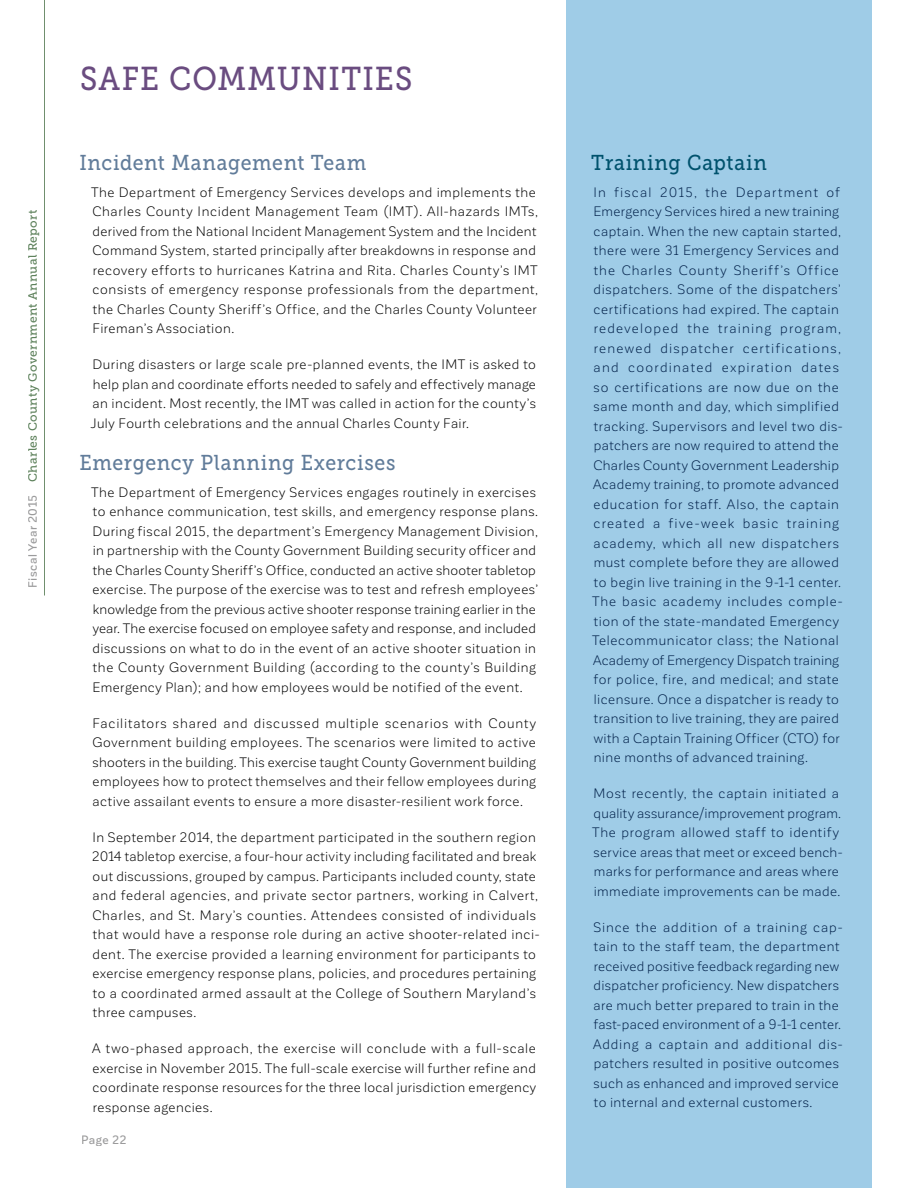
<style>
.page{position:relative;width:918px;height:1188px;background:#fff}
.page>*{position:absolute;margin:0;border:0;box-sizing:border-box;transform-origin:0 0}
.Page_Heading{font:33px "Museo Slab 500";letter-spacing:.04em;color:#6a4c80;scale:.91 1}
.Article_Title_-_1_Co{font:21.45px "Museo Slab 500";letter-spacing:.03em;color:#617c9a;scale:.91 1}
.Article_Title_-_1_Co-2{font:21.45px "Museo Slab 500";letter-spacing:.04em;color:#00526d;scale:.91 1}
.Article_Text_-_1_Col{font:13.5px/19.5px "Corporative Sans";letter-spacing:.04em;color:#000}
.Article_Text_-_1_Col-2{font:13.5px/19.5px "Corporative Sans";letter-spacing:.045em;color:#001f48}
.t1{font:12px "Museo Slab 500";letter-spacing:.03em;color:#5d815b}
.t2{font:500 12px "Corporative Sans";letter-spacing:.035em;color:#9b9b9c}
.s1{font-family:"Corporative Sans";font-weight:500;color:#9b9b9c}
</style>
<div class="page">
<div style="left:567px;top:0;width:305px;height:1188px;background:#9fcce7"></div>
<hr style="left:44px;top:0;width:1px;height:596px;background:#5d815b">
<p class="t1" style="left:26px;top:588px;width:380px;rotate:-90deg"><span class="s1">Fiscal Year 2015</span> Charles County Government Annual Report</p>
<p class="Page_Heading" style="left:80px;top:60px;width:367px">SAFE COMMUNITIES</p>
<p class="Article_Title_-_1_Co" style="left:80px;top:151px;width:317px">Incident Management Team</p>
<p class="Article_Text_-_1_Col" style="left:91px;top:183px;width:448px">The Department of Emergency Services develops and implements the Charles County Incident Management Team (IMT). All-hazards IMTs, derived from the National Incident Management System and the Incident Command System, started principally after breakdowns in response and recovery efforts to hurricanes Katrina and Rita. Charles County’s IMT consists of emergency response professionals from the department, the Charles County Sheriff’s Office, and the Charles County Volunteer Fireman’s Association.</p>
<p class="Article_Text_-_1_Col" style="left:91px;top:355px;width:447px;text-align:justify">During disasters or large scale pre-planned events, the IMT is asked to help plan and coordinate efforts needed to safely and effectively manage an incident. Most recently, the IMT was called in action for the county’s July Fourth celebrations and the annual Charles County Fair.</p>
<p class="Article_Title_-_1_Co" style="left:80px;top:451px;width:349px">Emergency Planning Exercises</p>
<p class="Article_Text_-_1_Col" style="left:91px;top:483px;width:448px">The Department of Emergency Services engages routinely in exercises to enhance communication, test skills, and emergency response plans.<br>During fiscal 2015, the department’s Emergency Management Division, in partnership with the County Government Building security officer and the Charles County Sheriff’s Office, conducted an active shooter tabletop exercise. The purpose of the exercise was to test and refresh employees’ knowledge from the previous active shooter response training earlier in the year. The exercise focused on employee safety and response, and included discussions on what to do in the event of an active shooter situation in the County Government Building (according to the county’s Building Emergency Plan); and how employees would be notified of the event.</p>
<p class="Article_Text_-_1_Col" style="left:92px;top:714px;width:445px;text-align:justify">Facilitators shared and discussed multiple scenarios with County Government building employees. The scenarios were limited to active shooters in the building. This exercise taught County Government building employees how to protect themselves and their fellow employees during active assailant events to ensure a more disaster-resilient work force.</p>
<p class="Article_Text_-_1_Col" style="left:92px;top:828px;width:450px">In September 2014, the department participated in the southern region 2014 tabletop exercise, a four-hour activity including facilitated and break out discussions, grouped by campus. Participants included county, state and federal agencies, and private sector partners, working in Calvert, Charles, and St. Mary’s counties. Attendees consisted of individuals that would have a response role during an active shooter-related inci&shy;dent. The exercise provided a learning environment for participants to exercise emergency response plans, policies, and procedures pertaining to a coordinated armed assault at the College of Southern Maryland’s three campuses.</p>
<p class="Article_Text_-_1_Col" style="left:92px;top:1039px;width:445px;text-align:justify">A two-phased approach, the exercise will conclude with a full-scale exercise in November 2015. The full-scale exercise will further refine and coordinate response resources for the three local jurisdiction emergency response agencies.</p>
<p class="t2" style="left:81px;top:1133px;width:47px">Page 22</p>
<p class="Article_Title_-_1_Co-2" style="left:591px;top:151px;width:195px">Training Captain</p>
<p class="Article_Text_-_1_Col-2" style="left:592px;top:183px;width:252px">In fiscal 2015, the Department of Emergency Services hired a new training captain. When the new captain started, there were 31 Emergency Services and the Charles County Sheriff’s Office dispatchers. Some of the dispatchers’ certifications had expired. The captain redeveloped the training program, renewed dispatcher certifications, and coordinated expiration dates so certifications are now due on the same month and day, which simplified tracking. Supervisors and level two dis&shy;patchers are now required to attend the Charles County Government Leadership Academy training, to promote advanced education for staff. Also, the captain created a five-week basic training academy, which all new dispatchers must complete before they are allowed to begin live training in the 9-1-1 center.<br>The basic academy includes comple&shy;tion of the state-mandated Emergency Telecommunicator class; the National Academy of Emergency Dispatch training for police, fire, and medical; and state licensure. Once a dispatcher is ready to transition to live training, they are paired with a Captain Training Officer (CTO) for nine months of advanced training.</p>
<p class="Article_Text_-_1_Col-2" style="left:592px;top:784px;width:252px">Most recently, the captain initiated a quality assurance/improvement program.<br>The program allowed staff to identify service areas that meet or exceed bench&shy;marks for performance and areas where immediate improvements can be made.</p>
<p class="Article_Text_-_1_Col-2" style="left:593px;top:918px;width:251px">Since the addition of a training cap&shy;tain to the staff team, the department received positive feedback regarding new dispatcher proficiency. New dispatchers are much better prepared to train in the fast-paced environment of a 9-1-1 center.<br>Adding a captain and additional dis&shy;patchers resulted in positive outcomes such as enhanced and improved service to internal and external customers.</p>
</div>
